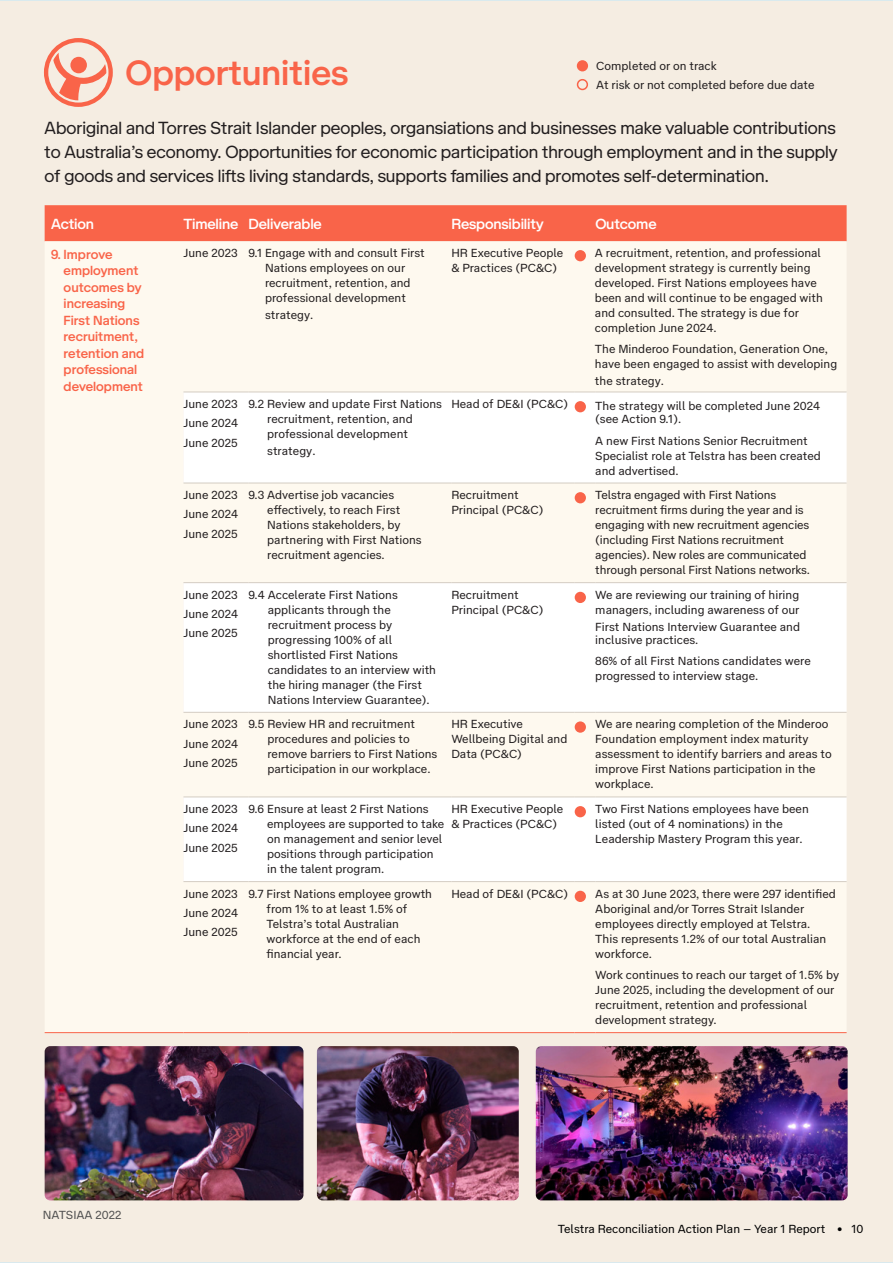
<style>
.page{position:relative;width:893px;height:1263px;background:#f5ede2}
.page>*{position:absolute;margin:0;border:0;box-sizing:border-box;transform-origin:0 0}
.t1{font:500 36px "Telstra Display";color:#f96449}
.t2{font:18px/24px "Telstra Display";color:#221e1f;text-align:justify}
.t3{font:500 15px "Telstra Display";letter-spacing:-.01em;color:#fff}
.t4{font:500 13.5px/16.5px "Telstra Display";color:#f96449}
.t5{font:12px/15px "Telstra Text";color:#221e1f}
.t6{font:12px "Telstra Text";color:#000}
.t7{font:12px "Telstra Text";color:#505050}
</style>
<div class="page">
<svg style="left:44px;top:38px;width:69px;height:69px"></svg>
<div style="left:70px;top:57px;width:17px;height:16px;background:#f96449;border-radius:50%"></div>
<div style="left:45px;top:205px;width:802px;height:36px;background:#f96449"></div>
<div style="left:45px;top:241px;width:802px;height:791px;background:#fef9ef"></div>
<svg style="left:183px;top:393px;width:664px;height:319px"></svg>
<svg style="left:183px;top:797px;width:664px;height:84px"></svg>
<hr style="left:183px;top:392px;width:66px;height:1px;background:#d4cdc3">
<hr style="left:249px;top:392px;width:202px;height:1px;background:#d4cdc3">
<hr style="left:451px;top:392px;width:124px;height:1px;background:#d4cdc3">
<svg style="left:575px;top:392px;width:20px;height:1px"></svg>
<hr style="left:595px;top:392px;width:252px;height:1px;background:#d4cdc3">
<hr style="left:183px;top:483px;width:66px;height:1px;background:#d4cdc3">
<hr style="left:249px;top:483px;width:202px;height:1px;background:#d4cdc3">
<hr style="left:451px;top:483px;width:124px;height:1px;background:#d4cdc3">
<svg style="left:575px;top:483px;width:20px;height:1px"></svg>
<hr style="left:595px;top:483px;width:252px;height:1px;background:#d4cdc3">
<hr style="left:183px;top:582px;width:66px;height:1px;background:#d4cdc3">
<hr style="left:249px;top:582px;width:202px;height:1px;background:#d4cdc3">
<hr style="left:451px;top:582px;width:124px;height:1px;background:#d4cdc3">
<svg style="left:575px;top:582px;width:20px;height:1px"></svg>
<hr style="left:595px;top:582px;width:252px;height:1px;background:#d4cdc3">
<hr style="left:183px;top:712px;width:66px;height:1px;background:#d4cdc3">
<hr style="left:249px;top:712px;width:202px;height:1px;background:#d4cdc3">
<hr style="left:451px;top:712px;width:124px;height:1px;background:#d4cdc3">
<svg style="left:575px;top:712px;width:20px;height:1px"></svg>
<hr style="left:595px;top:712px;width:252px;height:1px;background:#d4cdc3">
<hr style="left:183px;top:796px;width:66px;height:1px;background:#d4cdc3">
<hr style="left:249px;top:796px;width:202px;height:1px;background:#d4cdc3">
<hr style="left:451px;top:796px;width:124px;height:1px;background:#d4cdc3">
<svg style="left:575px;top:796px;width:20px;height:1px"></svg>
<hr style="left:595px;top:796px;width:252px;height:1px;background:#d4cdc3">
<hr style="left:183px;top:881px;width:66px;height:1px;background:#d4cdc3">
<hr style="left:249px;top:881px;width:202px;height:1px;background:#d4cdc3">
<hr style="left:451px;top:881px;width:124px;height:1px;background:#d4cdc3">
<svg style="left:575px;top:881px;width:20px;height:1px"></svg>
<hr style="left:595px;top:881px;width:252px;height:1px;background:#d4cdc3">
<hr style="left:183px;top:1032px;width:66px;height:1px;background:#f96449">
<hr style="left:249px;top:1032px;width:202px;height:1px;background:#f96449">
<hr style="left:451px;top:1032px;width:124px;height:1px;background:#f96449">
<svg style="left:575px;top:1032px;width:20px;height:1px"></svg>
<hr style="left:595px;top:1032px;width:252px;height:1px;background:#f96449">
<hr style="left:45px;top:1032px;width:138px;height:1px;background:#f96449">
<div style="left:575px;top:250px;width:11px;height:11px;background:#f96449;border-radius:50%"></div>
<div style="left:575px;top:401px;width:11px;height:11px;background:#f96449;border-radius:50%"></div>
<div style="left:575px;top:492px;width:11px;height:11px;background:#f96449;border-radius:50%"></div>
<div style="left:575px;top:592px;width:11px;height:11px;background:#f96449;border-radius:50%"></div>
<div style="left:575px;top:721px;width:11px;height:12px;background:#f96449;border-radius:50%"></div>
<div style="left:575px;top:806px;width:11px;height:11px;background:#f96449;border-radius:50%"></div>
<div style="left:575px;top:891px;width:11px;height:11px;background:#f96449;border-radius:50%"></div>
<div style="left:577px;top:60px;width:11px;height:11px;background:#f96449;border-radius:50%"></div>
<div style="left:577px;top:79px;width:11px;height:11px;border:2px solid #f96449;border-radius:50%"></div>
<img style="left:45px;top:1046px;width:258px;height:154px">
<img style="left:317px;top:1046px;width:202px;height:154px">
<img style="left:536px;top:1046px;width:312px;height:154px">
<h2 class="t1" style="left:126px;top:47px;width:224px">Opportunities</h2>
<p class="t2" style="left:45px;top:115px;width:795px">Aboriginal and Torres Strait Islander peoples, organsiations and businesses make valuable contributions to Australia’s economy. Opportunities for economic participation through employment and in the supply of goods and services lifts living standards, supports families and promotes self-determination.</p>
<p class="t3" style="left:51px;top:213px;width:45px">Action</p>
<p class="t3" style="left:183px;top:213px;width:56px">Timeline</p>
<p class="t3" style="left:249px;top:213px;width:75px">Deliverable</p>
<p class="t3" style="left:451px;top:213px;width:94px">Responsibility</p>
<p class="t3" style="left:595px;top:213px;width:63px">Outcome</p>
<p class="t4" style="left:64px;top:245px;width:82px;text-indent:-13px">9. Improve employment outcomes by increasing<br>First Nations recruitment, retention and professional development</p>
<p class="t5" style="left:183px;top:245px;width:56px">June 2023</p>
<p class="t5" style="left:249px;top:245px;width:178px;text-align:center">9.1 Engage with and consult First<br>Nations employees on our recruitment, retention, and professional development</p>
<p class="t5" style="left:596px;top:58px;width:122px">Completed or on track</p>
<p class="t5" style="left:596px;top:76px;width:220px">At risk or not completed before due date</p>
<p class="t5" style="left:451px;top:245px;width:113px">HR Executive People &amp; Practices (PC&amp;C)</p>
<p class="t5" style="left:595px;top:245px;width:229px">A recruitment, retention, and professional development strategy is currently being developed. First Nations employees have been and will continue to be engaged with and consulted. The strategy is due for completion June 2024.</p>
<p class="t5" style="left:595px;top:341px;width:244px">The Minderoo Foundation, Generation One, have been engaged to assist with developing</p>
<p class="t5" style="left:595px;top:373px;width:71px">the strategy.</p>
<p class="t5" style="left:265px;top:306px;width:50px">strategy.</p>
<p class="t5" style="left:183px;top:394px;width:56px;line-height:19.2px;text-align:justify">June 2023<br>June 2024<br>June 2025</p>
<p class="t5" style="left:267px;top:396px;width:176px;text-indent:-19px">9.2 Review and update First Nations recruitment, retention, and professional development</p>
<p class="t5" style="left:267px;top:442px;width:50px">strategy.</p>
<p class="t5" style="left:451px;top:396px;width:118px">Head of DE&amp;I (PC&amp;C)</p>
<p class="t5" style="left:595px;top:398px;width:226px;line-height:13.2px">The strategy will be completed June 2024 (see Action 9.1).</p>
<p class="t5" style="left:595px;top:432px;width:227px">A new First Nations Senior Recruitment<br>Specialist role at Telstra has been created and advertised.</p>
<p class="t5" style="left:183px;top:485px;width:56px;line-height:19.2px;text-align:justify">June 2023<br>June 2024<br>June 2025</p>
<p class="t5" style="left:267px;top:487px;width:156px;text-indent:-19px">9.3 Advertise job vacancies effectively, to reach First<br>Nations stakeholders, by partnering with First Nations recruitment agencies.</p>
<p class="t5" style="left:451px;top:487px;width:94px">Recruitment<br>Principal (PC&amp;C)</p>
<p class="t5" style="left:601px;top:487px;width:176px">elstra engaged with First Nations</p>
<p class="t5" style="left:599px;top:502px;width:206px">ecruitment firms during the year and is</p>
<p class="t5" style="left:595px;top:517px;width:215px">engaging with new recruitment agencies</p>
<p class="t5" style="left:595px;top:532px;width:190px">(including First Nations recruitment</p>
<p class="t5" style="left:595px;top:547px;width:213px">agencies). New roles are communicated</p>
<p class="t5" style="left:595px;top:562px;width:216px">through personal First Nations networks.</p>
<p class="t5" style="left:183px;top:584px;width:56px;line-height:19.2px;text-align:justify">June 2023<br>June 2024<br>June 2025</p>
<p class="t5" style="left:268px;top:586px;width:170px;text-indent:-19px">9.4 Accelerate First Nations applicants through the recruitment process by progressing 100% of all shortlisted First Nations candidates to an interview with the hiring manager (the First<br>Nations Interview Guarantee).</p>
<p class="t5" style="left:451px;top:586px;width:94px">Recruitment<br>Principal (PC&amp;C)</p>
<p class="t5" style="left:595px;top:586px;width:206px">We are reviewing our training of hiring managers, including awareness of our</p>
<p class="t5" style="left:595px;top:619px;width:206px;line-height:13.2px">First Nations Interview Guarantee and inclusive practices.</p>
<p class="t5" style="left:595px;top:653px;width:217px">86% of all First Nations candidates were progressed to interview stage.</p>
<p class="t5" style="left:183px;top:714px;width:56px;line-height:19.2px;text-align:justify">June 2023<br>June 2024<br>June 2025</p>
<p class="t5" style="left:267px;top:716px;width:172px;text-indent:-19px">9.5 Review HR and recruitment procedures and policies to remove barriers to First Nations participation in our workplace.</p>
<p class="t5" style="left:451px;top:716px;width:118px">HR Executive<br>Wellbeing Digital and<br>Data (PC&amp;C)</p>
<p class="t5" style="left:595px;top:716px;width:238px">We are nearing completion of the Minderoo Foundation employment index maturity assessment to identify barriers and areas to improve First Nations participation in the workplace.</p>
<p class="t5" style="left:183px;top:799px;width:56px;line-height:19.2px;text-align:justify">June 2023<br>June 2024<br>June 2025</p>
<p class="t5" style="left:267px;top:801px;width:179px;text-indent:-19px">9.6 Ensure at least 2 First Nations employees are supported to take on management and senior level positions through participation in the talent program.</p>
<p class="t5" style="left:451px;top:801px;width:113px">HR Executive People &amp; Practices (PC&amp;C)</p>
<p class="t5" style="left:595px;top:801px;width:215px">Two First Nations employees have been listed (out of 4 nominations) in the<br>Leadership Mastery Program this year.</p>
<p class="t5" style="left:183px;top:883px;width:56px;line-height:19.2px;text-align:justify">June 2023<br>June 2024<br>June 2025</p>
<p class="t5" style="left:267px;top:885px;width:167px;text-indent:-18px">9.7 First Nations employee growth from 1% to at least 1.5% of<br>Telstra’s total Australian workforce at the end of each financial year.</p>
<p class="t5" style="left:451px;top:885px;width:118px">Head of DE&amp;I (PC&amp;C)</p>
<p class="t5" style="left:595px;top:885px;width:242px">As at 30 June 2023, there were 297 identified Aboriginal and/or Torres Strait Islander employees directly employed at Telstra.<br>This represents 1.2% of our total Australian workforce.</p>
<p class="t5" style="left:595px;top:967px;width:245px">Work continues to reach our target of 1.5% by June 2025, including the development of our recruitment, retention and professional development strategy.</p>
<p class="t7" style="left:43px;top:1206px;width:80px">NATSIAA 2022</p>
<p class="t6" style="left:558px;top:1220px;width:307px">Telstra Reconciliation Action Plan – Year 1 Report • 10</p>
</div>
